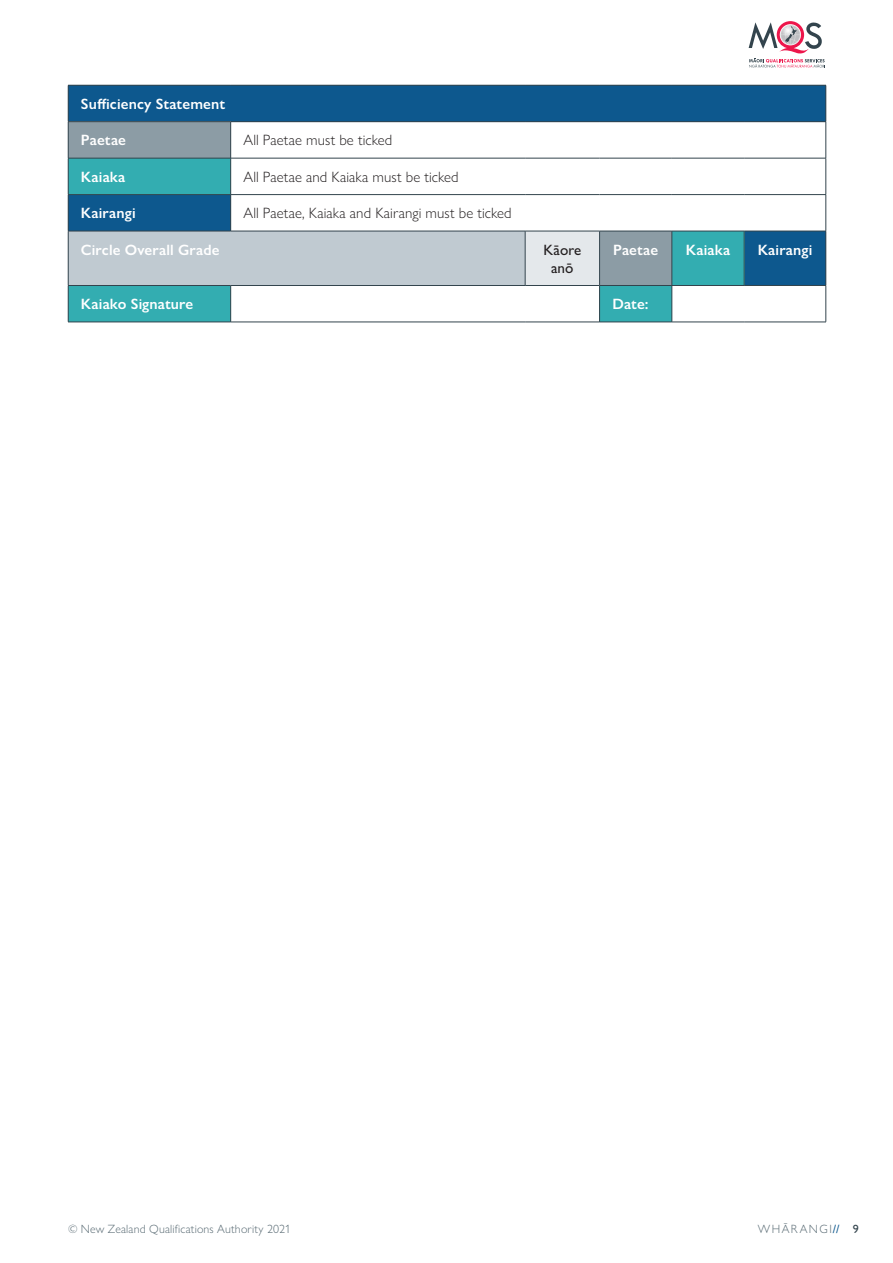
<style>
.page{position:relative;width:893px;height:1263px;background:#fff}
.page>*{position:absolute;margin:0;border:0;box-sizing:border-box;transform-origin:0 0}
.t1{font:600 15px "Gill Sans Nova";letter-spacing:.01em;color:#fff}
.t2{font:300 15px "Gill Sans Nova";letter-spacing:.005em;color:#231f20}
.t3{font:500 15px/18px "Gill Sans Nova";color:#231f20;text-align:center}
.t4{font:300 12px "Gill Sans Nova";letter-spacing:.015em;color:#586a73}
.t5{font:300 12px "Gill Sans Nova";letter-spacing:.125em;color:#586a73}
.s1{font-weight:500;color:#0d588e}
.s2{font-weight:500;color:#33444d}
</style>
<div class="page">
<div style="left:68px;top:85px;width:758px;height:37px;background:#0d588e"></div>
<svg style="left:749px;top:21px;width:76px;height:47px"></svg>
<div style="left:68px;top:195px;width:163px;height:36px;background:#0d588e"></div>
<div style="left:744px;top:231px;width:82px;height:54px;background:#0d588e"></div>
<div style="left:68px;top:122px;width:163px;height:36px;background:#8c9ca5"></div>
<div style="left:600px;top:231px;width:72px;height:54px;background:#8c9ca5"></div>
<div style="left:68px;top:158px;width:163px;height:37px;background:#33adb1"></div>
<div style="left:672px;top:231px;width:72px;height:54px;background:#33adb1"></div>
<div style="left:68px;top:285px;width:163px;height:37px;background:#33adb1"></div>
<div style="left:600px;top:285px;width:72px;height:37px;background:#33adb1"></div>
<div style="left:68px;top:231px;width:457px;height:54px;background:#c0cad1"></div>
<div style="left:525px;top:231px;width:75px;height:54px;background:#e4e8eb"></div>
<hr style="left:68px;top:85px;width:163px;height:1px;background:#33444d">
<hr style="left:68px;top:85px;width:1px;height:36px;background:#33444d">
<hr style="left:231px;top:85px;width:294px;height:1px;background:#33444d">
<hr style="left:525px;top:85px;width:75px;height:1px;background:#33444d">
<hr style="left:600px;top:85px;width:72px;height:1px;background:#33444d">
<hr style="left:672px;top:85px;width:72px;height:1px;background:#33444d">
<hr style="left:744px;top:85px;width:82px;height:1px;background:#33444d">
<hr style="left:826px;top:85px;width:1px;height:36px;background:#33444d">
<hr style="left:68px;top:121px;width:163px;height:1px;background:#33444d">
<hr style="left:68px;top:122px;width:1px;height:36px;background:#33444d">
<hr style="left:231px;top:121px;width:294px;height:1px;background:#33444d">
<hr style="left:230px;top:122px;width:1px;height:36px;background:#33444d">
<hr style="left:525px;top:121px;width:75px;height:1px;background:#33444d">
<hr style="left:600px;top:121px;width:72px;height:1px;background:#33444d">
<hr style="left:672px;top:121px;width:72px;height:1px;background:#33444d">
<hr style="left:744px;top:121px;width:82px;height:1px;background:#33444d">
<hr style="left:826px;top:122px;width:1px;height:36px;background:#33444d">
<hr style="left:68px;top:158px;width:163px;height:1px;background:#33444d">
<hr style="left:68px;top:158px;width:1px;height:36px;background:#33444d">
<hr style="left:231px;top:158px;width:294px;height:1px;background:#33444d">
<hr style="left:230px;top:158px;width:1px;height:36px;background:#33444d">
<hr style="left:525px;top:158px;width:75px;height:1px;background:#33444d">
<hr style="left:600px;top:158px;width:72px;height:1px;background:#33444d">
<hr style="left:672px;top:158px;width:72px;height:1px;background:#33444d">
<hr style="left:744px;top:158px;width:82px;height:1px;background:#33444d">
<hr style="left:826px;top:158px;width:1px;height:36px;background:#33444d">
<hr style="left:68px;top:194px;width:163px;height:1px;background:#33444d">
<hr style="left:68px;top:195px;width:1px;height:36px;background:#33444d">
<hr style="left:231px;top:194px;width:294px;height:1px;background:#33444d">
<hr style="left:230px;top:195px;width:1px;height:36px;background:#33444d">
<hr style="left:525px;top:194px;width:75px;height:1px;background:#33444d">
<hr style="left:600px;top:194px;width:72px;height:1px;background:#33444d">
<hr style="left:672px;top:194px;width:72px;height:1px;background:#33444d">
<hr style="left:744px;top:194px;width:82px;height:1px;background:#33444d">
<hr style="left:826px;top:195px;width:1px;height:36px;background:#33444d">
<hr style="left:68px;top:231px;width:163px;height:1px;background:#33444d">
<hr style="left:68px;top:231px;width:1px;height:54px;background:#33444d">
<hr style="left:231px;top:231px;width:294px;height:1px;background:#33444d">
<hr style="left:525px;top:231px;width:75px;height:1px;background:#33444d">
<hr style="left:525px;top:231px;width:1px;height:54px;background:#33444d">
<hr style="left:600px;top:231px;width:72px;height:1px;background:#33444d">
<hr style="left:599px;top:231px;width:1px;height:54px;background:#33444d">
<hr style="left:672px;top:231px;width:72px;height:1px;background:#33444d">
<hr style="left:672px;top:231px;width:1px;height:54px;background:#33444d">
<hr style="left:744px;top:231px;width:82px;height:1px;background:#33444d">
<hr style="left:744px;top:231px;width:1px;height:54px;background:#33444d">
<hr style="left:826px;top:231px;width:1px;height:54px;background:#33444d">
<hr style="left:68px;top:285px;width:163px;height:1px;background:#33444d">
<hr style="left:68px;top:286px;width:1px;height:36px;background:#33444d">
<hr style="left:231px;top:285px;width:294px;height:1px;background:#33444d">
<hr style="left:230px;top:286px;width:1px;height:36px;background:#33444d">
<hr style="left:525px;top:285px;width:75px;height:1px;background:#33444d">
<hr style="left:600px;top:285px;width:72px;height:1px;background:#33444d">
<hr style="left:599px;top:286px;width:1px;height:36px;background:#33444d">
<hr style="left:672px;top:285px;width:72px;height:1px;background:#33444d">
<hr style="left:672px;top:286px;width:1px;height:36px;background:#33444d">
<hr style="left:744px;top:285px;width:82px;height:1px;background:#33444d">
<hr style="left:826px;top:286px;width:1px;height:36px;background:#33444d">
<hr style="left:68px;top:322px;width:163px;height:1px;background:#33444d">
<hr style="left:231px;top:322px;width:294px;height:1px;background:#33444d">
<hr style="left:525px;top:322px;width:75px;height:1px;background:#33444d">
<hr style="left:600px;top:322px;width:72px;height:1px;background:#33444d">
<hr style="left:672px;top:322px;width:72px;height:1px;background:#33444d">
<hr style="left:744px;top:322px;width:82px;height:1px;background:#33444d">
<p class="t1" style="left:81px;top:95px;width:146px">S ufci en c y St at em en t</p>
<p class="t1" style="left:81px;top:131px;width:46px">P ae t ae</p>
<p class="t2" style="left:243px;top:131px;width:150px">All Pae t ae m us t b e t icke d</p>
<p class="t1" style="left:81px;top:167px;width:46px">K ai aka</p>
<p class="t2" style="left:243px;top:168px;width:217px">All Pae t ae a nd K aiak a m us t b e t icke d</p>
<p class="t1" style="left:81px;top:204px;width:56px">K a ir a ngi</p>
<p class="t2" style="left:243px;top:204px;width:270px">All Pae t ae , K a ia k a an d K a ir a ng i mu s t b e ticke d</p>
<p class="t1" style="left:81px;top:240px;width:140px">Ci rc le O ve r a ll G r a d e</p>
<p class="t3" style="left:543px;top:240px;width:40px">K ā ore an ō</p>
<p class="t1" style="left:613px;top:240px;width:46px">P ae t ae</p>
<p class="t1" style="left:686px;top:240px;width:46px">K ai aka</p>
<p class="t1" style="left:758px;top:240px;width:56px">K a ir a ngi</p>
<p class="t1" style="left:81px;top:295px;width:114px">K a i a ko S i g n at u re</p>
<p class="t1" style="left:612px;top:295px;width:38px">D ate:</p>
<p class="t4" style="left:68px;top:1222px;width:224px">© New Zealand Qualifications Authority 2021</p>
<p class="t5" style="left:758px;top:1222px;width:103px">WHĀRANGI <span class="s1">//</span> <span class="s2">9</span></p>
</div>
